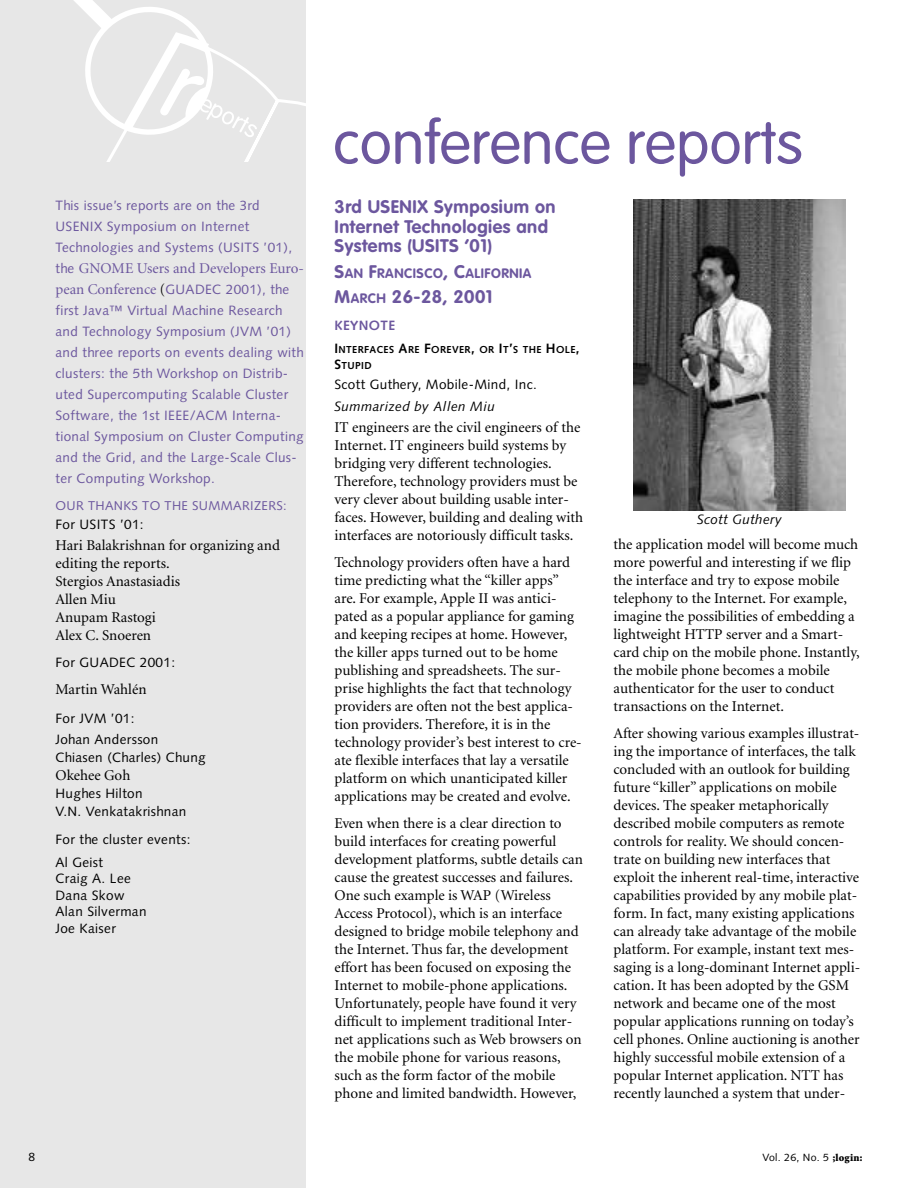
<style>
.page{position:relative;width:918px;height:1188px;background:#fff}
.page>*{position:absolute;margin:0;border:0;box-sizing:border-box;transform-origin:0 0}
.t1{font:300 60px "VAG Rounded";color:#6c579e}
.t2{font:700 18px/19.5px "VAG Rounded";letter-spacing:.03em;color:#6c579e}
.t3{font:15px/18px "Minion";color:#000}
.t4{font:15px "Minion";color:#6c579e}
.t5{font:13.5px/21px "Syntax New";letter-spacing:.03em;color:#6c579e}
.t6{font:13.5px/16.5px "Syntax New";letter-spacing:.03em;color:#000}
.t7{font:italic 13.5px "Syntax New";letter-spacing:.03em;color:#000}
.t8{font:700 13.5px "VAG Rounded";letter-spacing:.04em;color:#6c579e}
.t9{font:700 13.5px "Syntax New";letter-spacing:.03em;color:#6c579e}
.t10{font:12.75px "Syntax New";letter-spacing:.03em;color:#6c579e}
.t11{font:12px "Syntax New";color:#000}
.t12{font:10.5px "Syntax New";letter-spacing:.03em;color:#000}
.t13{font:700 10.2px/16.5px "Syntax New";letter-spacing:.035em;color:#000}
.s1{font-family:"Syntax New";font-size:13.5px}
.s2{font-family:"Minion";font-size:15px}
.s3{font-family:"Minion";font-size:15px;color:#000}
.s4{font-size:18px}
.s5{font-size:13.5px}
.s6{font-family:"Minion";font-weight:900}
</style>
<div class="page">
<div style="left:0;top:0;width:306px;height:1188px;background:#e7e7e7"></div>
<svg style="left:74px;top:0;width:232px;height:162px"></svg>
<img style="left:633px;top:200px;width:213px;height:311px">
<p class="t5" style="left:56px;top:196px;width:238px">This issue’s reports are on the 3rd<br>USENIX Symposium on Internet<br>Technologies and Systems (USITS ’01),</p>
<p class="t4" style="left:56px;top:262px;width:250px"><span class="s1">the</span> GNOME Users and Developers Euro-</p>
<p class="t5" style="left:55px;top:280px;width:250px"><span class="s2">pean Conference</span> <span class="s3">(</span>GUADEC 2001), the first Java™ Virtual Machine Research and Technology Symposium (JVM ’01) and three reports on events dealing with clusters: the 5th Workshop on Distrib&shy;uted Supercomputing Scalable Cluster Software, the 1st IEEE/ACM Interna&shy;tional Symposium on Cluster Computing and the Grid, and the Large-Scale Clus&shy;ter Computing Workshop.</p>
<p class="t10" style="left:56px;top:501px;width:233px">OUR THANKS TO THE SUMMARIZERS:</p>
<p class="t6" style="left:56px;top:518px;width:90px">For USITS ’01:</p>
<p class="t3" style="left:56px;top:538px;width:226px">Hari Balakrishnan for organizing and editing the reports.<br>Stergios Anastasiadis<br>Allen Miu<br>Anupam Rastogi<br>Alex C. Snoeren</p>
<p class="t6" style="left:56px;top:656px;width:121px">For GUADEC 2001:</p>
<p class="t3" style="left:56px;top:682px;width:93px">Martin Wahlén</p>
<p class="t6" style="left:56px;top:709px;width:104px;line-height:21px">For JVM ’01:<br>Johan Andersson</p>
<p class="t6" style="left:56px;top:750px;width:152px">Chiasen (Charles) Chung</p>
<p class="t3" style="left:56px;top:767px;width:76px">Okehee Goh</p>
<p class="t6" style="left:56px;top:786px;width:132px;line-height:18px">Hughes Hilton<br>V.N. Venkatakrishnan</p>
<p class="t6" style="left:56px;top:830px;width:137px;line-height:22.5px">For the cluster events:<br>Al Geist</p>
<p class="t6" style="left:56px;top:872px;width:93px">Craig A. Lee<br>Dana Skow<br>Alan Silverman<br>Joe Kaiser</p>
<h1 class="t1" style="left:333px;top:117px;width:471px">conference reports</h1>
<p class="t2" style="left:334px;top:199px;width:223px">3rd USENIX Symposium on<br>Internet Technologies and<br>Systems (USITS ’01)</p>
<p class="t8" style="left:334px;top:268px;width:198px"><span class="s4">S</span>AN <span class="s4">F</span>RANCISCO<span class="s4">, C</span>ALIFORNIA</p>
<p class="t2" style="left:334px;top:289px;width:160px">M<span class="s5">ARCH</span> 26-28, 2001</p>
<p class="t9" style="left:334px;top:321px;width:62px">KEYNOTE</p>
<p class="t13" style="left:334px;top:342px;width:247px"><span class="s5">I</span>NTERFACES <span class="s5">A</span>RE <span class="s5">F</span>OREVER<span class="s5">,</span> OR <span class="s5">I</span>T<span class="s5">’</span>S THE <span class="s5">H</span>OLE<span class="s5">,<br>S</span>TUPID</p>
<p class="t6" style="left:334px;top:377px;width:204px">Scott Guthery, Mobile-Mind, Inc.</p>
<p class="t7" style="left:334px;top:402px;width:162px">Summarized by Allen Miu</p>
<p class="t3" style="left:334px;top:420px;width:250px">IT engineers are the civil engineers of the Internet. IT engineers build systems by bridging very different technologies.<br>Therefore, technology providers must be very clever about building usable inter&shy;faces. However, building and dealing with interfaces are notoriously difficult tasks.</p>
<p class="t3" style="left:334px;top:555px;width:249px">Technology providers often have a hard time predicting what the “killer apps” are. For example, Apple II was antici&shy;pated as a popular appliance for gaming and keeping recipes at home. However, the killer apps turned out to be home publishing and spreadsheets. The sur&shy;prise highlights the fact that technology providers are often not the best applica&shy;tion providers. Therefore, it is in the technology provider’s best interest to cre&shy;ate flexible interfaces that lay a versatile platform on which unanticipated killer applications may be created and evolve.</p>
<p class="t3" style="left:334px;top:816px;width:250px">Even when there is a clear direction to build interfaces for creating powerful development platforms, subtle details can cause the greatest successes and failures.<br>One such example is WAP (Wireless Access Protocol), which is an interface designed to bridge mobile telephony and the Internet. Thus far, the development effort has been focused on exposing the Internet to mobile-phone applications.<br>Unfortunately, people have found it very difficult to implement traditional Inter&shy;net applications such as Web browsers on the mobile phone for various reasons, such as the form factor of the mobile phone and limited bandwidth. However,</p>
<p class="t7" style="left:697px;top:514px;width:86px">Scott Guthery</p>
<p class="t3" style="left:614px;top:537px;width:248px">the application model will become much more powerful and interesting if we flip the interface and try to expose mobile telephony to the Internet. For example, imagine the possibilities of embedding a lightweight HTTP server and a Smart&shy;card chip on the mobile phone. Instantly, the mobile phone becomes a mobile authenticator for the user to conduct transactions on the Internet.</p>
<p class="t3" style="left:614px;top:726px;width:248px">After showing various examples illustrat&shy;ing the importance of interfaces, the talk concluded with an outlook for building future “killer” applications on mobile devices. The speaker metaphorically described mobile computers as remote controls for reality. We should concen&shy;trate on building new interfaces that exploit the inherent real-time, interactive capabilities provided by any mobile plat&shy;form. In fact, many existing applications can already take advantage of the mobile platform. For example, instant text mes&shy;saging is a long-dominant Internet appli&shy;cation. It has been adopted by the GSM network and became one of the most popular applications running on today’s cell phones. Online auctioning is another highly successful mobile extension of a popular Internet application. NTT has recently launched a system that under-</p>
<p class="t11" style="left:28px;top:1153px;width:8px">8</p>
<p class="t12" style="left:762px;top:1153px;width:102px">Vol. 26, No. 5 <span class="s6">;login:</span></p>
</div>
